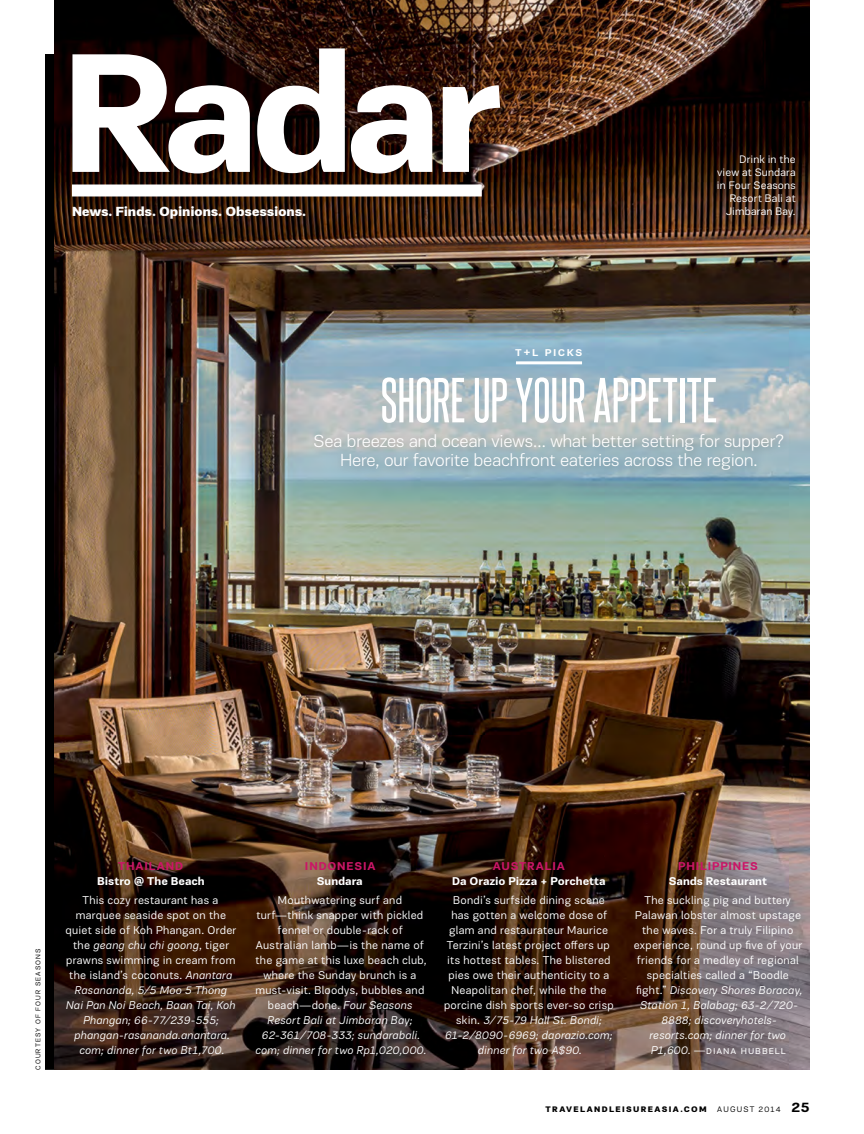
<style>
.page{position:relative;width:864px;height:1134px;background:#fff}
.page>*{position:absolute;margin:0;border:0;box-sizing:border-box;transform-origin:0 0}
.t1{font:700 173.85px "PF Encore Sans Pro";letter-spacing:-.06em;color:#fff}
.t2{font:54px "Steelfish Rg";letter-spacing:.005em;color:#fff}
.t3{font:300 18px/19.5px "PF Encore Sans Pro";letter-spacing:-.005em;color:#fff;text-align:center}
.t4{font:900 13.5px "PF Encore Sans Pro";letter-spacing:-.02em;color:#fff}
.t5{font:500 13.5px "PF Encore Sans Pro";letter-spacing:.11em;color:#fff}
.t6{font:11.7px/15px "PF Encore Sans Pro";letter-spacing:.025em;color:#fff;text-align:center}
.t7{font:italic 11.7px/15px "PF Encore Sans Pro";letter-spacing:.02em;color:#fff;text-align:center}
.t8{font:700 11.7px "PF Encore Sans Pro";letter-spacing:-.005em;color:#fff}
.t9{font:700 11.7px "PF Encore Sans Pro";letter-spacing:.07em;color:#cb1667}
.t10{font:11.25px/13.2px "PF Encore Sans Pro";letter-spacing:.015em;color:#fff;text-align:right}
.t11{font:900 8.25px "PF Encore Sans Pro";letter-spacing:.16em;color:#000}
.t12{font:8.25px "PF Encore Sans Pro";letter-spacing:.14em;color:#000}
.t13{font:7.2px "PF Encore Sans Pro";letter-spacing:.155em;color:#000}
.s1{font-style:normal}
.s2{font-style:italic}
.s3{font-weight:700;font-size:14.25px}
</style>
<div class="page">
<img style="left:54px;top:0;width:756px;height:1070px">
<div style="left:45px;top:54px;width:9px;height:1016px;background:#000"></div>
<div style="left:72px;top:184px;width:410px;height:12px;background:#fff"></div>
<div style="left:309px;top:428px;width:484px;height:52px;background:#000;opacity:.25"></div>
<hr style="left:516px;top:361px;width:66px;height:3px;background:#fff">
<h1 class="t1" style="left:61px;top:4px;width:440px">Radar</h1>
<p class="t4" style="left:72px;top:203px;width:236px">News. Finds. Opinions. Obsessions.</p>
<p class="t5" style="left:515px;top:344px;width:69px">t+l picks</p>
<p class="t10" style="left:717px;top:152px;width:80px">Drink in the view at Sundara in Four Seasons<br>Resort Bali at<br>Jimbaran Bay.</p>
<h2 class="t2" style="left:381px;top:367px;width:338px">SHORE UP YOUR APPETITE</h2>
<h3 class="t3" style="left:314px;top:431px;width:473px">Sea breezes and ocean views… what better setting for supper?<br>Here, our favorite beachfront eateries across the region.</h3>
<p class="t13" style="left:34px;top:1070px;width:123px;rotate:-90deg">COURTESY OF FOUR SEASONS</p>
<p class="t9" style="left:118px;top:858px;width:67px">THAILAND</p>
<p class="t8" style="left:97px;top:873px;width:109px">Bistro @ The Beach</p>
<p class="t7" style="left:66px;top:893px;width:172px"><span class="s1">This cozy restaurant has a marquee seaside spot on the quiet side of Koh Phangan. Order the</span> geang chu chi goong<span class="s1">, tiger prawns swimming in cream from the island’s coconuts.</span> Anantara<br>Rasananda, 5/5 Moo 5 Thong<br>Nai Pan Noi Beach, Baan Tai, Koh<br>Phangan; 66-77/239-555; phangan-rasananda.anantara. com; dinner for two Bt1,700.</p>
<p class="t9" style="left:305px;top:858px;width:72px">INDONESIA</p>
<p class="t8" style="left:317px;top:873px;width:47px">Sundara</p>
<p class="t6" style="left:255px;top:893px;width:173px">Mouthwatering surf and turf—think snapper with pickled fennel or double-rack of<br>Australian lamb—is the name of the game at this luxe beach club, where the Sunday brunch is a must-visit. Bloodys, bubbles and beach—done. <span class="s2">Four Seasons<br>Resort Bali at Jimbaran Bay;<br>62-361/708-333; sundarabali. com; dinner for two Rp1,020,000.</span></p>
<p class="t9" style="left:493px;top:858px;width:74px">AUSTRALIA</p>
<p class="t8" style="left:452px;top:873px;width:155px">Da Orazio Pizza + Porchetta</p>
<p class="t6" style="left:444px;top:893px;width:171px">Bondi’s surfside dining scene has gotten a welcome dose of glam and restaurateur Maurice<br>Terzini’s latest project offers up its hottest tables. The blistered pies owe their authenticity to a<br>Neapolitan chef, while the the porcine dish sports ever-so crisp skin. <span class="s2">3/75-79 Hall St. Bondi;<br>61-2/8090-6969; daorazio.com; dinner for two A$90.</span></p>
<p class="t9" style="left:678px;top:858px;width:81px">PHILIPPINES</p>
<p class="t8" style="left:669px;top:873px;width:100px">Sands Restaurant</p>
<p class="t6" style="left:634px;top:893px;width:170px">The suckling pig and buttery<br>Palawan lobster almost upstage the waves. For a truly Filipino experience, round up five of your friends for a medley of regional specialties called a “Boodle fight.” <span class="s2">Discovery Shores Boracay,<br>Station 1, Balabag; 63-2/720-<br>8888; discoveryhotels&shy;resorts.com; dinner for two<br>P1,600.</span> —diana hubbell</p>
<p class="t11" style="left:546px;top:1103px;width:163px">TRAVELANDLEISUREASIA.COM</p>
<p class="t12" style="left:717px;top:1104px;width:94px">AUGUST 2014 <span class="s3">25</span></p>
</div>
